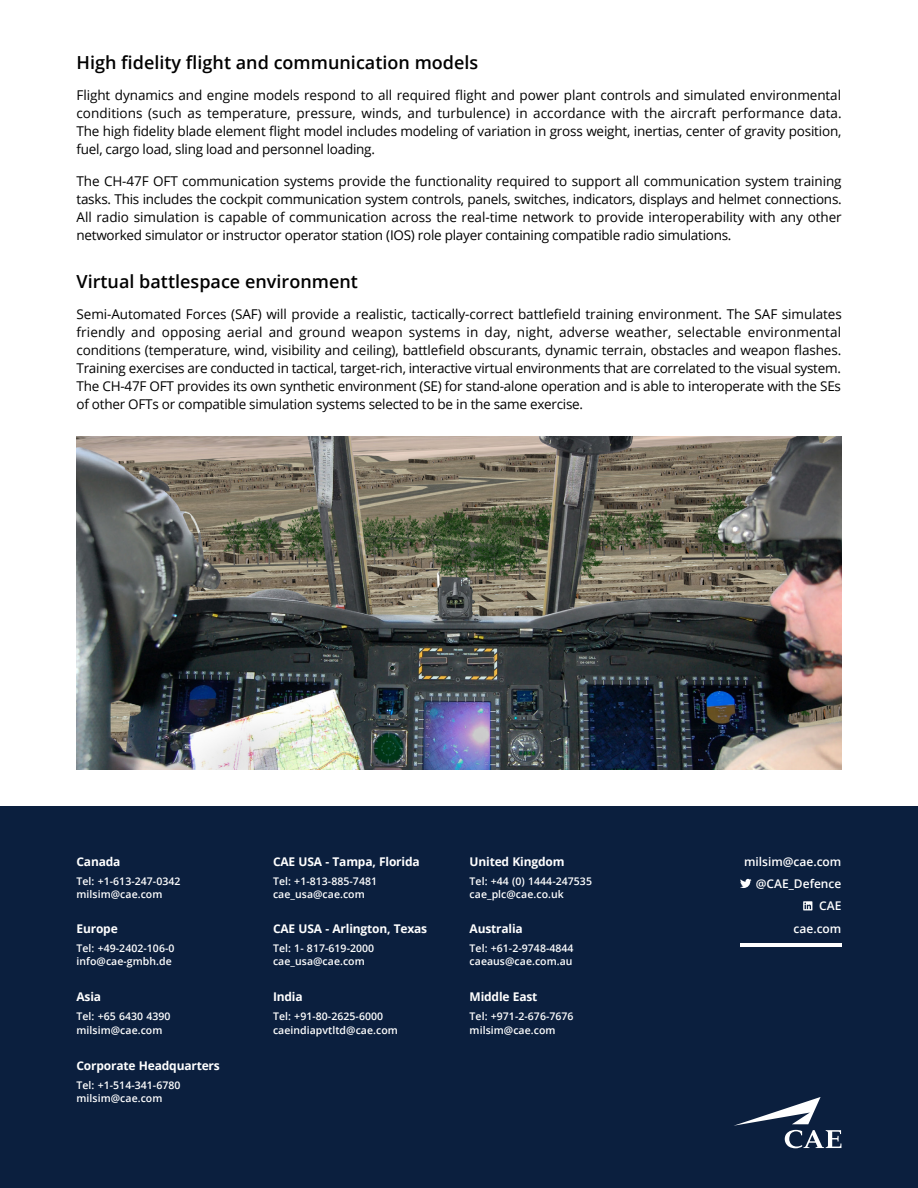
<style>
.page{position:relative;width:918px;height:1188px;background:#fff}
.page>*{position:absolute;margin:0;border:0;box-sizing:border-box;transform-origin:0 0}
.t1{font:600 18px "Open Sans";color:#000}
.t2{font:13.5px/18px "Open Sans";letter-spacing:-.02em;color:#000;text-align:justify}
.t3{font:700 12px "Open Sans";letter-spacing:-.015em;color:#fff}
.t4{font:600 12px/22.4px "Open Sans";color:#fff;text-align:right}
.t5{font:600 10.5px/13.5px "Open Sans";letter-spacing:.005em;color:#fff}
</style>
<div class="page">
<div style="left:0;top:807px;width:918px;height:381px;background:#0b1f3e"></div>
<hr style="left:740px;top:944px;width:101px;height:3px;background:#fff">
<svg style="left:740px;top:879px;width:12px;height:9px"></svg>
<svg style="left:803px;top:901px;width:9px;height:9px"></svg>
<svg style="left:734px;top:1097px;width:107px;height:51px"></svg>
<img style="left:77px;top:437px;width:764px;height:333px">
<h1 class="t1" style="left:77px;top:50px;width:403px">High fidelity flight and communication models</h1>
<p class="t2" style="left:77px;top:86px;width:767px">Flight dynamics and engine models respond to all required flight and power plant controls and simulated environmental conditions (such as temperature, pressure, winds, and turbulence) in accordance with the aircraft performance data.<br>The high fidelity blade element flight model includes modeling of variation in gross weight, inertias, center of gravity position, fuel, cargo load, sling load and personnel loading.</p>
<p class="t2" style="left:77px;top:172px;width:767px">The CH-47F OFT communication systems provide the functionality required to support all communication system training tasks. This includes the cockpit communication system controls, panels, switches, indicators, displays and helmet connections.<br>All radio simulation is capable of communication across the real-time network to provide interoperability with any other networked simulator or instructor operator station (IOS) role player containing compatible radio simulations.</p>
<h1 class="t1" style="left:77px;top:269px;width:283px">Virtual battlespace environment</h1>
<p class="t2" style="left:77px;top:305px;width:767px">Semi-Automated Forces (SAF) will provide a realistic, tactically-correct battlefield training environment. The SAF simulates friendly and opposing aerial and ground weapon systems in day, night, adverse weather, selectable environmental conditions (temperature, wind, visibility and ceiling), battlefield obscurants, dynamic terrain, obstacles and weapon flashes.<br>Training exercises are conducted in tactical, target-rich, interactive virtual environments that are correlated to the visual system.<br>The CH-47F OFT provides its own synthetic environment (SE) for stand-alone operation and is able to interoperate with the SEs of other OFTs or compatible simulation systems selected to be in the same exercise.</p>
<p class="t3" style="left:77px;top:853px;width:45px">Canada</p>
<p class="t5" style="left:77px;top:874px;width:106px">Tel: +1-613-247-0342 milsim@cae.com</p>
<p class="t3" style="left:77px;top:920px;width:43px">Europe</p>
<p class="t5" style="left:77px;top:941px;width:99px">Tel: +49-2402-106-0 info@cae-gmbh.de</p>
<p class="t3" style="left:77px;top:988px;width:26px">Asia</p>
<p class="t5" style="left:77px;top:1009px;width:96px">Tel: +65 6430 4390 milsim@cae.com</p>
<p class="t3" style="left:77px;top:1057px;width:145px">Corporate Headquarters</p>
<p class="t5" style="left:77px;top:1078px;width:106px">Tel: +1-514-341-6780 milsim@cae.com</p>
<p class="t3" style="left:273px;top:853px;width:148px">CAE USA - Tampa, Florida</p>
<p class="t5" style="left:273px;top:874px;width:106px">Tel: +1-813-885-7481 cae_usa@cae.com</p>
<p class="t3" style="left:273px;top:920px;width:156px">CAE USA - Arlington, Texas</p>
<p class="t5" style="left:273px;top:941px;width:103px">Tel: 1- 817-619-2000 cae_usa@cae.com</p>
<p class="t3" style="left:273px;top:988px;width:31px">India</p>
<p class="t5" style="left:273px;top:1009px;width:126px">Tel: +91-80-2625-6000 caeindiapvtltd@cae.com</p>
<p class="t3" style="left:470px;top:853px;width:96px">United Kingdom</p>
<p class="t5" style="left:470px;top:874px;width:124px">Tel: +44 (0) 1444-247535 cae_plc@cae.co.uk</p>
<p class="t3" style="left:470px;top:920px;width:55px">Australia</p>
<p class="t5" style="left:470px;top:941px;width:106px">Tel: +61-2-9748-4844 caeaus@cae.com.au</p>
<p class="t3" style="left:470px;top:988px;width:69px">Middle East</p>
<p class="t5" style="left:470px;top:1009px;width:106px">Tel: +971-2-676-7676 milsim@cae.com</p>
<p class="t4" style="left:744px;top:850px;width:99px">milsim@cae.com</p>
<p class="t4" style="left:756px;top:872px;width:87px">@CAE_Defence<br>CAE</p>
<p class="t4" style="left:794px;top:917px;width:49px">cae.com</p>
</div>
